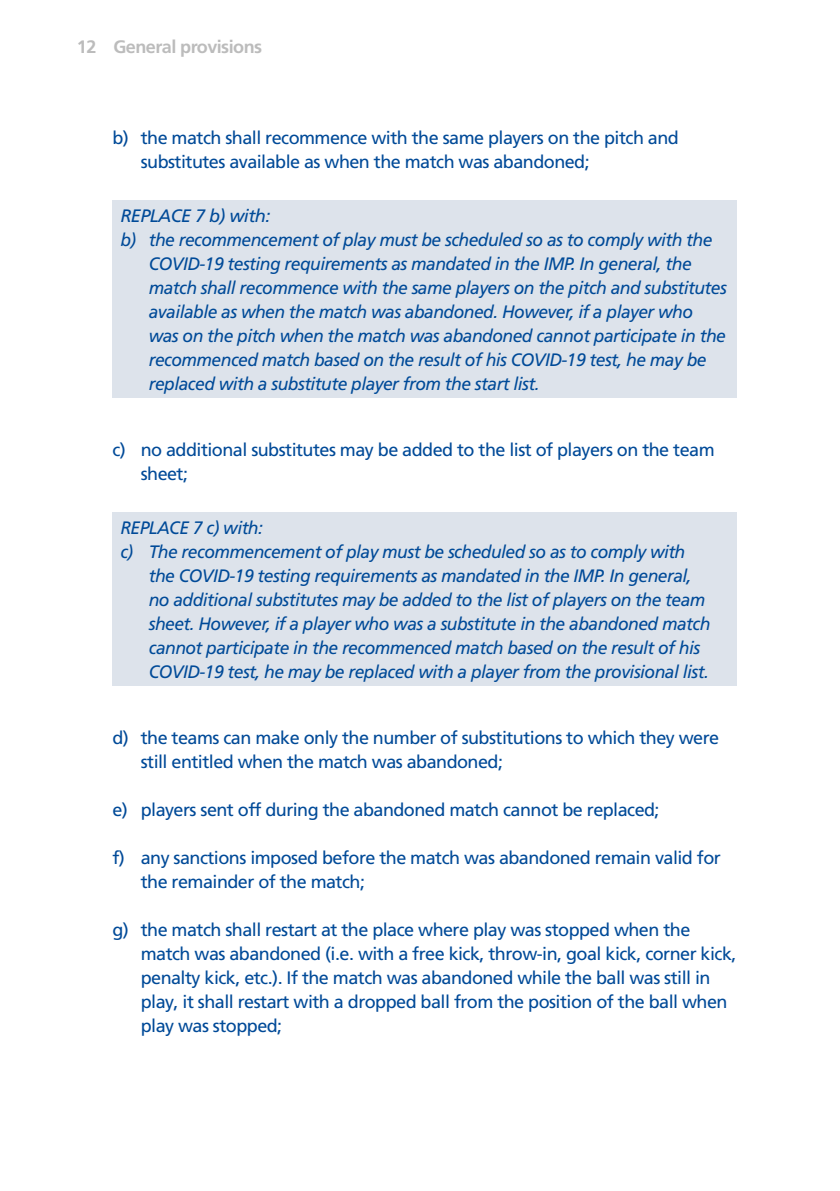
<style>
.page{position:relative;width:840px;height:1191px;background:#fff}
.page>*{position:absolute;margin:0;border:0;box-sizing:border-box;transform-origin:0 0}
.COVID-Box-EZ{font:italic 18px/24px "Frutiger LT Pro";letter-spacing:-.03em;color:#004a98}
.a__Einzug{font:18px/24px "Frutiger LT Pro";letter-spacing:-.03em;color:#004a98}
.Rubrik_rechtsbündig{font:700 18px "Frutiger LT Com";letter-spacing:-.03em;color:#bcbcbc}
.COVID-Box-Text_1{font:italic 18px "Frutiger LT Pro";letter-spacing:-.03em;color:#004a98}
</style>
<div class="page">
<div style="left:112px;top:200px;width:624px;height:198px;background:#dde3eb"></div>
<div style="left:112px;top:512px;width:624px;height:174px;background:#dde3eb"></div>
<p class="Rubrik_rechtsbündig" style="left:77px;top:36px;width:21px">12</p>
<p class="Rubrik_rechtsbündig" style="left:113px;top:36px;width:150px">General provisions</p>
<p class="a__Einzug" style="left:141px;top:126px;width:539px;text-indent:-28px">b) the match shall recommence with the same players on the pitch and substitutes available as when the match was abandoned;</p>
<p class="COVID-Box-Text_1" style="left:120px;top:205px;width:151px">REPLACE 7 b) with:</p>
<p class="COVID-Box-EZ" style="left:149px;top:227px;width:579px;text-indent:-28px">b) the recommencement of play must be scheduled so as to comply with the COVID-19 testing requirements as mandated in the IMP. In general, the match shall recommence with the same players on the pitch and substitutes available as when the match was abandoned. However, if a player who was on the pitch when the match was abandoned cannot participate in the recommenced match based on the result of his COVID-19 test, he may be replaced with a substitute player from the start list.</p>
<p class="a__Einzug" style="left:141px;top:438px;width:575px;text-indent:-28px">c) no additional substitutes may be added to the list of players on the team sheet;</p>
<p class="COVID-Box-EZ" style="left:120px;top:515px;width:144px">REPLACE 7 c) with:</p>
<p class="COVID-Box-EZ" style="left:149px;top:539px;width:563px;text-indent:-28px">c) The recommencement of play must be scheduled so as to comply with the COVID-19 testing requirements as mandated in the IMP. In general, no additional substitutes may be added to the list of players on the team sheet. However, if a player who was a substitute in the abandoned match cannot participate in the recommenced match based on the result of his COVID-19 test, he may be replaced with a player from the provisional list.</p>
<p class="a__Einzug" style="left:141px;top:726px;width:579px;text-indent:-28px">d) the teams can make only the number of substitutions to which they were still entitled when the match was abandoned;</p>
<p class="a__Einzug" style="left:112px;top:798px;width:548px">e) players sent off during the abandoned match cannot be replaced;</p>
<p class="a__Einzug" style="left:141px;top:846px;width:581px;text-indent:-28px">f) any sanctions imposed before the match was abandoned remain valid for the remainder of the match;</p>
<p class="a__Einzug" style="left:141px;top:918px;width:597px;text-indent:-28px">g) the match shall restart at the place where play was stopped when the match was abandoned (i.e. with a free kick, throw-in, goal kick, corner kick, penalty kick, etc.). If the match was abandoned while the ball was still in play, it shall restart with a dropped ball from the position of the ball when play was stopped;</p>
</div>
